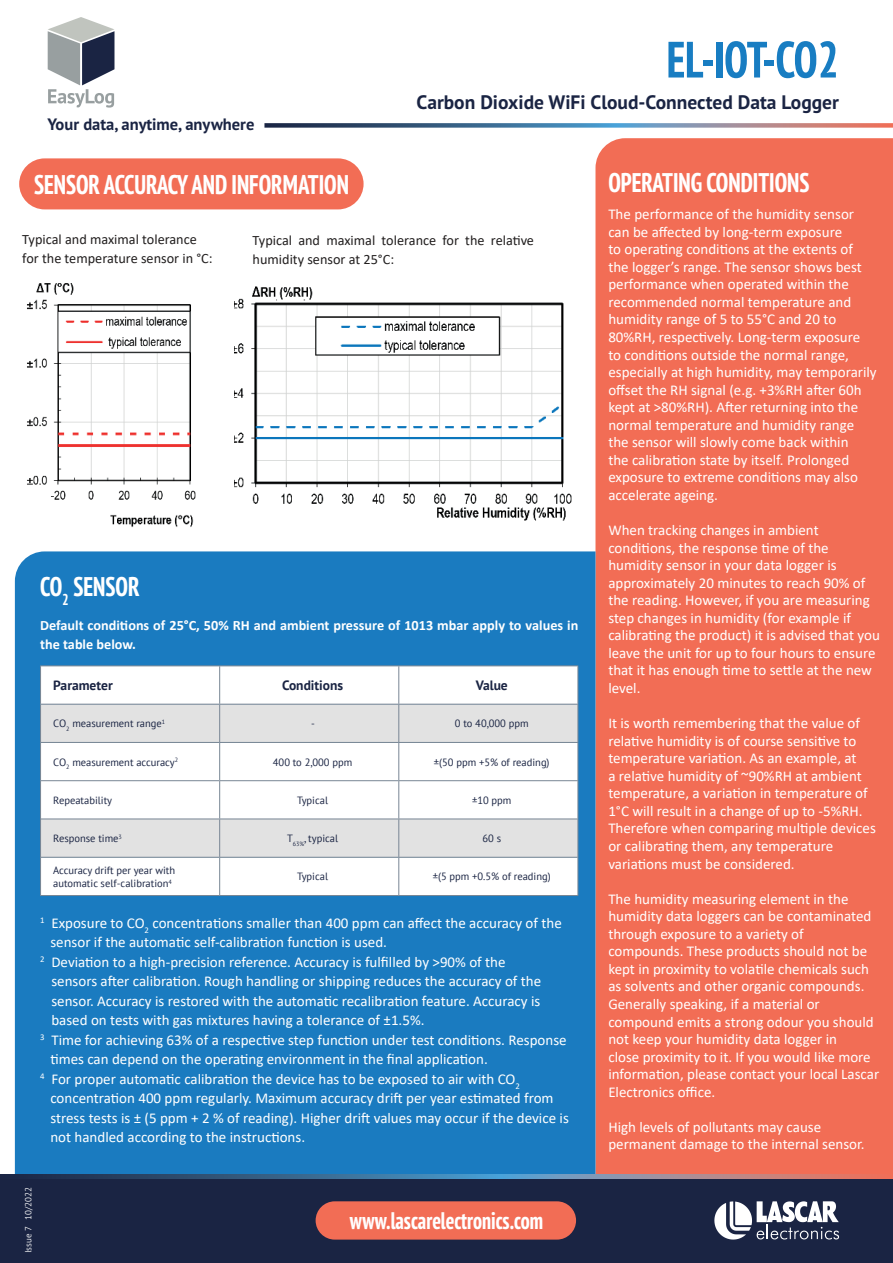
<style>
.page{position:relative;width:893px;height:1263px;background:#fff}
.page>*{position:absolute;margin:0;border:0;box-sizing:border-box;transform-origin:0 0}
.t1{font:700 condensed 51px "PT Sans Pro";color:#187dc2}
.t2{font:700 condensed 27px "PT Sans Pro";color:#fff}
.t3{font:700 condensed 24px "PT Sans Pro";color:#fff}
.t4{font:700 19.5px "PT Sans Pro";color:#1a2443}
.t5{font:700 16.5px "PT Sans Pro";color:#1a2443}
.t6{font:15px/17.5px "Calibri";color:#fff}
.t7{font:14.25px/19.5px "Calibri";color:#221f1f}
.t8{font:700 14.25px/19.5px "Calibri";color:#fff}
.t9{font:700 13.5px "PT Sans";color:#1a2443}
.t10{font:10.5px/13.5px "PT Sans";color:#1a2443}
.t11{font:300 9px "PT Sans Pro";color:#fff}
</style>
<div class="page">
<div style="left:595px;top:138px;width:298px;height:1036px;background:#f26d55"></div>
<div style="left:15px;top:551px;width:580px;height:623px;background:#1a7bc0"></div>
<div style="left:0;top:1178px;width:893px;height:85px;background:#1a2443"></div>
<svg style="left:714px;top:1201px;width:125px;height:38px"></svg>
<img style="left:0;top:1174px;width:893px;height:4px">
<div style="left:316px;top:1201px;width:260px;height:38px;background:#f26d55;border-radius:19px"></div>
<img style="left:265px;top:123px;width:628px;height:5px">
<svg style="left:48px;top:17px;width:66px;height:91px"></svg>
<div style="left:19px;top:158px;width:345px;height:51px;background:#f26d55;border-radius:26px"></div>
<img style="left:234px;top:266px;width:363px;height:285px">
<img style="left:15px;top:283px;width:218px;height:279px">
<svg style="left:41px;top:666px;width:537px;height:229px"></svg>
<svg style="left:41px;top:705px;width:537px;height:152px;fill:#e2e2e2"></svg>
<hr style="left:40px;top:665px;width:180px;height:1px;background:#788694">
<hr style="left:40px;top:666px;width:1px;height:38px;background:#788694">
<hr style="left:220px;top:665px;width:179px;height:1px;background:#788694">
<hr style="left:399px;top:665px;width:179px;height:1px;background:#788694">
<hr style="left:578px;top:666px;width:1px;height:38px;background:#788694">
<hr style="left:40px;top:704px;width:180px;height:1px;background:#788694">
<hr style="left:40px;top:704px;width:1px;height:38px;background:#788694">
<hr style="left:220px;top:704px;width:179px;height:1px;background:#788694">
<hr style="left:399px;top:704px;width:179px;height:1px;background:#788694">
<hr style="left:578px;top:704px;width:1px;height:38px;background:#788694">
<hr style="left:40px;top:742px;width:180px;height:1px;background:#788694">
<hr style="left:40px;top:743px;width:1px;height:37px;background:#788694">
<hr style="left:220px;top:742px;width:179px;height:1px;background:#788694">
<hr style="left:399px;top:742px;width:179px;height:1px;background:#788694">
<hr style="left:578px;top:743px;width:1px;height:37px;background:#788694">
<hr style="left:40px;top:780px;width:180px;height:1px;background:#788694">
<hr style="left:40px;top:781px;width:1px;height:38px;background:#788694">
<hr style="left:220px;top:780px;width:179px;height:1px;background:#788694">
<hr style="left:399px;top:780px;width:179px;height:1px;background:#788694">
<hr style="left:578px;top:781px;width:1px;height:38px;background:#788694">
<hr style="left:40px;top:819px;width:1px;height:38px;background:#788694">
<hr style="left:578px;top:819px;width:1px;height:38px;background:#788694">
<hr style="left:40px;top:857px;width:1px;height:38px;background:#788694">
<hr style="left:578px;top:857px;width:1px;height:38px;background:#788694">
<hr style="left:219px;top:666px;width:1px;height:38px;background:#788694">
<hr style="left:398px;top:666px;width:1px;height:38px;background:#788694">
<hr style="left:219px;top:704px;width:1px;height:38px;background:#788694">
<hr style="left:398px;top:704px;width:1px;height:38px;background:#788694">
<hr style="left:219px;top:743px;width:1px;height:37px;background:#788694">
<hr style="left:398px;top:743px;width:1px;height:37px;background:#788694">
<hr style="left:219px;top:781px;width:1px;height:38px;background:#788694">
<hr style="left:398px;top:781px;width:1px;height:38px;background:#788694">
<hr style="left:41px;top:819px;width:179px;height:1px;background:#788694">
<hr style="left:220px;top:819px;width:179px;height:1px;background:#788694">
<hr style="left:219px;top:819px;width:1px;height:38px;background:#788694">
<hr style="left:399px;top:819px;width:179px;height:1px;background:#788694">
<hr style="left:398px;top:819px;width:1px;height:38px;background:#788694">
<hr style="left:41px;top:857px;width:179px;height:1px;background:#788694">
<hr style="left:220px;top:857px;width:179px;height:1px;background:#788694">
<hr style="left:219px;top:858px;width:1px;height:37px;background:#788694">
<hr style="left:399px;top:857px;width:179px;height:1px;background:#788694">
<hr style="left:398px;top:858px;width:1px;height:37px;background:#788694">
<hr style="left:40px;top:895px;width:180px;height:1px;background:#788694">
<hr style="left:220px;top:895px;width:179px;height:1px;background:#788694">
<hr style="left:399px;top:895px;width:179px;height:1px;background:#788694">
<div style="left:232px;top:508px;width:44px;height:15px;background:#fff"></div>
<p class="t5" style="left:48px;top:118px;width:208px">Your data, anytime, anywhere</p>
<h1 class="t1" style="left:667px;top:41px;width:174px">EL-IOT-CO2</h1>
<h3 class="t4" style="left:417px;top:95px;width:424px">Carbon Dioxide WiFi Cloud-Connected Data Logger</h3>
<h2 class="t2" style="left:34px;top:175px;width:316px">SENSOR ACCURACY AND INFORMATION</h2>
<p class="t7" style="left:22px;top:229px;width:192px">Typical and maximal tolerance for the temperature sensor in °C:</p>
<p class="t7" style="left:253px;top:230px;width:283px">Typical and maximal tolerance for the rela琀椀ve humidity sensor at 25°C:</p>
<h2 class="t2" style="left:40px;top:576px;width:101px">CO<sub>2</sub> SENSOR</h2>
<p class="t8" style="left:40px;top:615px;width:540px">Default condi琀椀ons of 25°C, 50% RH and ambient pressure of 1013 mbar apply to values in the table below.</p>
<p class="t9" style="left:53px;top:680px;width:61px">Parameter</p>
<p class="t9" style="left:282px;top:680px;width:63px">Conditions</p>
<p class="t9" style="left:476px;top:680px;width:34px">Value</p>
<p class="t10" style="left:53px;top:718px;width:113px">CO<sub>2</sub> measurement range<sup>1</sup></p>
<p class="t10" style="left:311px;top:718px;width:5px">-</p>
<p class="t10" style="left:455px;top:718px;width:75px">0 to 40,000 ppm</p>
<p class="t10" style="left:53px;top:756px;width:126px">CO<sub>2</sub> measurement accuracy<sup>2</sup></p>
<p class="t10" style="left:273px;top:756px;width:81px">400 to 2,000 ppm</p>
<p class="t10" style="left:434px;top:756px;width:117px">±(50 ppm +5% of reading)</p>
<p class="t10" style="left:53px;top:794px;width:60px">Repeatability</p>
<p class="t10" style="left:297px;top:794px;width:32px">Typical</p>
<p class="t10" style="left:472px;top:794px;width:41px">±10 ppm</p>
<p class="t10" style="left:53px;top:833px;width:70px">Response time<sup>3</sup></p>
<p class="t10" style="left:287px;top:833px;width:53px">T<sub>63%</sub>, typical</p>
<p class="t10" style="left:482px;top:833px;width:20px">60 s</p>
<p class="t10" style="left:53px;top:864px;width:123px">Accuracy drift per year with automatic self-calibration<sup>4</sup></p>
<p class="t10" style="left:297px;top:871px;width:32px">Typical</p>
<p class="t10" style="left:433px;top:871px;width:119px">±(5 ppm +0.5% of reading)</p>
<p class="t6" style="left:40px;top:913px;width:523px"><sup>1</sup> Exposure to CO<sub>2</sub> concentra琀椀ons smaller than 400 ppm can a昀昀ect the accuracy of the</p>
<p class="t6" style="left:50px;top:933px;width:338px">sensor if the automa琀椀c self-calibra琀椀on func琀椀on is used.</p>
<p class="t6" style="left:40px;top:952px;width:467px"><sup>2</sup> Devia琀椀on to a high-precision reference. Accuracy is ful昀椀lled by &gt;90% of the</p>
<p class="t6" style="left:51px;top:972px;width:491px">sensors a昀琀er calibra琀椀on. Rough handling or shipping reduces the accuracy of the</p>
<p class="t6" style="left:51px;top:991px;width:491px">sensor. Accuracy is restored with the automa琀椀c recalibra琀椀on feature. Accuracy is</p>
<p class="t6" style="left:51px;top:1011px;width:375px">based on tests with gas mixtures having a tolerance of ±1.5%.</p>
<p class="t6" style="left:40px;top:1030px;width:528px"><sup>3</sup> Time for achieving 63% of a respec琀椀ve step func琀椀on under test condi琀椀ons. Response</p>
<p class="t6" style="left:50px;top:1050px;width:439px">琀椀mes can depend on the opera琀椀ng environment in the 昀椀nal applica琀椀on.</p>
<p class="t6" style="left:40px;top:1069px;width:481px"><sup>4</sup> For proper automa琀椀c calibra琀椀on the device has to be exposed to air with CO<sub>2</sub></p>
<p class="t6" style="left:50px;top:1089px;width:505px">concentra琀椀on 400 ppm regularly. Maximum accuracy dri昀琀 per year es琀椀mated from</p>
<p class="t6" style="left:50px;top:1108px;width:520px">stress tests is ± (5 ppm + 2 % of reading). Higher dri昀琀 values may occur if the device is</p>
<p class="t6" style="left:50px;top:1128px;width:256px">not handled according to the instruc琀椀ons.</p>
<p class="t11" style="left:25px;top:1253px;width:67px;rotate:-90deg">Issue 7 10/2022</p>
<h3 class="t3" style="left:350px;top:1211px;width:195px">www.lascarelectronics.com</h3>
<h2 class="t2" style="left:608px;top:173px;width:203px">OPERATING CONDITIONS</h2>
<p class="t6" style="left:608px;top:205px;width:270px">The performance of the humidity sensor can be a昀昀ected by long-term exposure<br>to opera琀椀ng condi琀椀ons at the extents of the logger’s range. The sensor shows best performance when operated within the recommended normal temperature and humidity range of 5 to 55°C and 20 to 80%RH, respec琀椀vely. Long-term exposure to condi琀椀ons outside the normal range, especially at high humidity, may temporarily o昀昀set the RH signal (e.g. +3%RH a昀琀er 60h kept at &gt;80%RH). A昀琀er returning into the normal temperature and humidity range the sensor will slowly come back within<br>the calibra琀椀on state by itself. Prolonged exposure to extreme condi琀椀ons may also accelerate ageing.</p>
<p class="t6" style="left:608px;top:521px;width:273px">When tracking changes in ambient<br>condi琀椀ons, the response 琀椀me of the humidity sensor in your data logger is approximately 20 minutes to reach 90% of the reading. However, if you are measuring step changes in humidity (for example if calibra琀椀ng the product) it is advised that you leave the unit for up to four hours to ensure that it has enough 琀椀me to se琀琀le at the new level.</p>
<p class="t6" style="left:608px;top:714px;width:269px">It is worth remembering that the value of rela琀椀ve humidity is of course sensi琀椀ve to temperature varia琀椀on. As an example, at<br>a rela琀椀ve humidity of ~90%RH at ambient temperature, a varia琀椀on in temperature of 1°C will result in a change of up to -5%RH.<br>Therefore when comparing mul琀椀ple devices or calibra琀椀ng them, any temperature<br>varia琀椀ons must be considered.</p>
<p class="t6" style="left:608px;top:889px;width:272px">The humidity measuring element in the humidity data loggers can be contaminated through exposure to a variety of compounds. These products should not be kept in proximity to vola琀椀le chemicals such as solvents and other organic compounds.<br>Generally speaking, if a material or compound emits a strong odour you should not keep your humidity data logger in<br>close proximity to it. If you would like more informa琀椀on, please contact your local Lascar Electronics o昀케ce.</p>
<p class="t6" style="left:608px;top:1118px;width:258px">High levels of pollutants may cause permanent damage to the internal sensor.</p>
</div>
